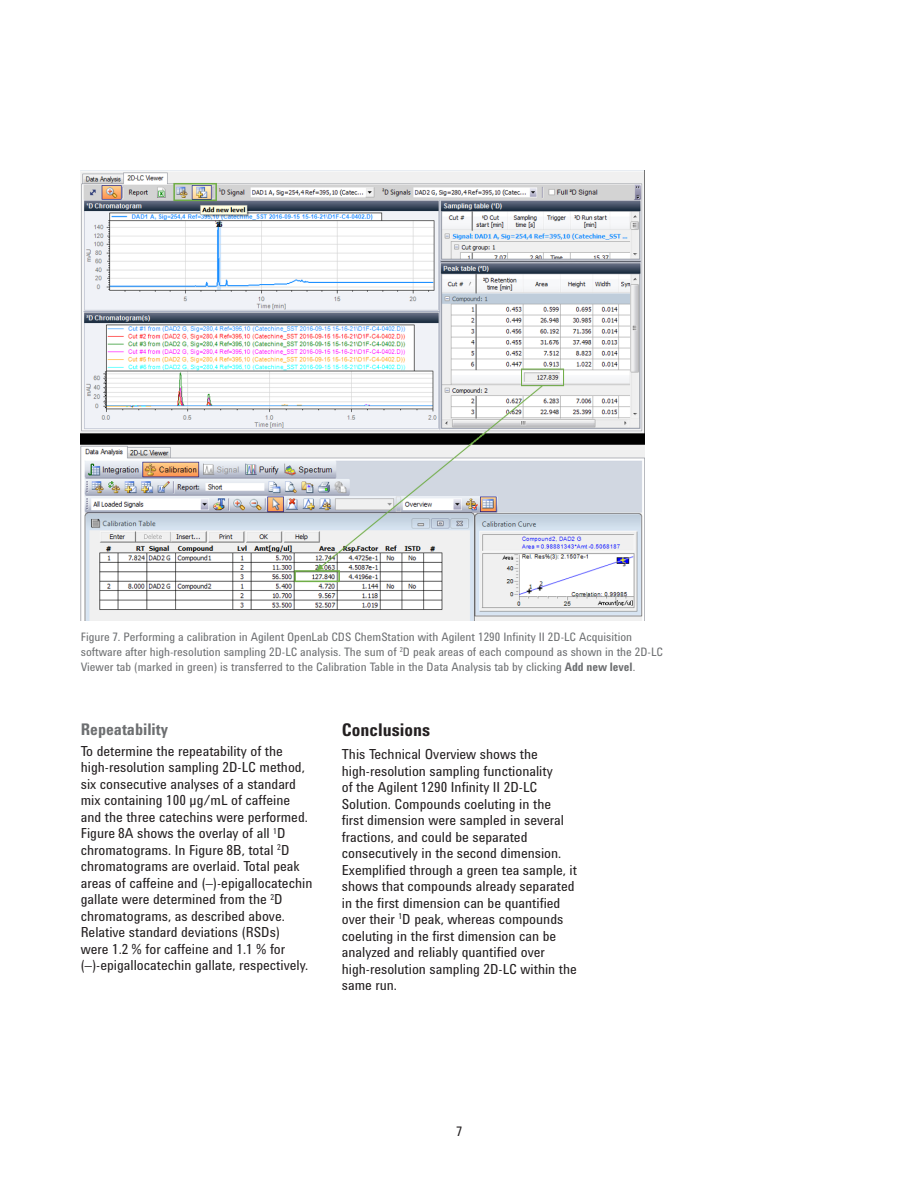
<style>
.page{position:relative;width:918px;height:1188px;background:#fff}
.page>*{position:absolute;margin:0;border:0;box-sizing:border-box;transform-origin:0 0}
.Subhead_1{font:700 18px "Agilent Condensed CFF";color:#231f20}
.Subhead_2{font:700 16.5px "Agilent Condensed CFF";color:#6d6f71}
.Body_copy{font:14.25px/16.5px "Agilent Condensed CFF";color:#231f20}
.t1{font:13.5px "Agilent Condensed CFF";color:#231f20}
.t2{font:12px/15px "Agilent Condensed CFF";color:#6d6f71}
.s1{font-weight:700}
</style>
<div class="page">
<img style="left:81px;top:170px;width:563px;height:450px">
<p class="t2" style="left:81px;top:629px;width:584px">Figure 7. Performing a calibration in Agilent OpenLab CDS ChemStation with Agilent 1290 Infinity II 2D-LC Acquisition software after high-resolution sampling 2D-LC analysis. The sum of <sup>2</sup>D peak areas of each compound as shown in the 2D‑LC<br>Viewer tab (marked in green) is transferred to the Calibration Table in the Data Analysis tab by clicking <span class="s1">Add new level</span>.</p>
<p class="Subhead_2" style="left:81px;top:717px;width:89px">Repeatability</p>
<p class="Body_copy" style="left:81px;top:742px;width:233px">To determine the repeatability of the high-resolution sampling 2D-LC method, six consecutive analyses of a standard mix containing 100 µg/mL of caffeine and the three catechins were performed.<br>Figure 8A shows the overlay of all <sup>1</sup>D chromatograms. In Figure 8B, total <sup>2</sup>D chromatograms are overlaid. Total peak areas of caffeine and (–)-epigallocatechin gallate were determined from the <sup>2</sup>D chromatograms, as described above.<br>Relative standard deviations (RSDs)<br>were 1.2 % for caffeine and 1.1 % for (–)-epigallocatechin gallate, respectively.</p>
<p class="Subhead_1" style="left:342px;top:716px;width:90px">Conclusions</p>
<p class="Body_copy" style="left:342px;top:745px;width:237px">This Technical Overview shows the high-resolution sampling functionality<br>of the Agilent 1290 Infinity II 2D-LC Solution. Compounds coeluting in the<br>first dimension were sampled in several fractions, and could be separated consecutively in the second dimension.<br>Exemplified through a green tea sample, it shows that compounds already separated in the first dimension can be quantified over their <sup>1</sup>D peak, whereas compounds coeluting in the first dimension can be analyzed and reliably quantified over high-resolution sampling 2D-LC within the same run.</p>
<p class="t1" style="left:456px;top:1122px;width:8px">7</p>
</div>
